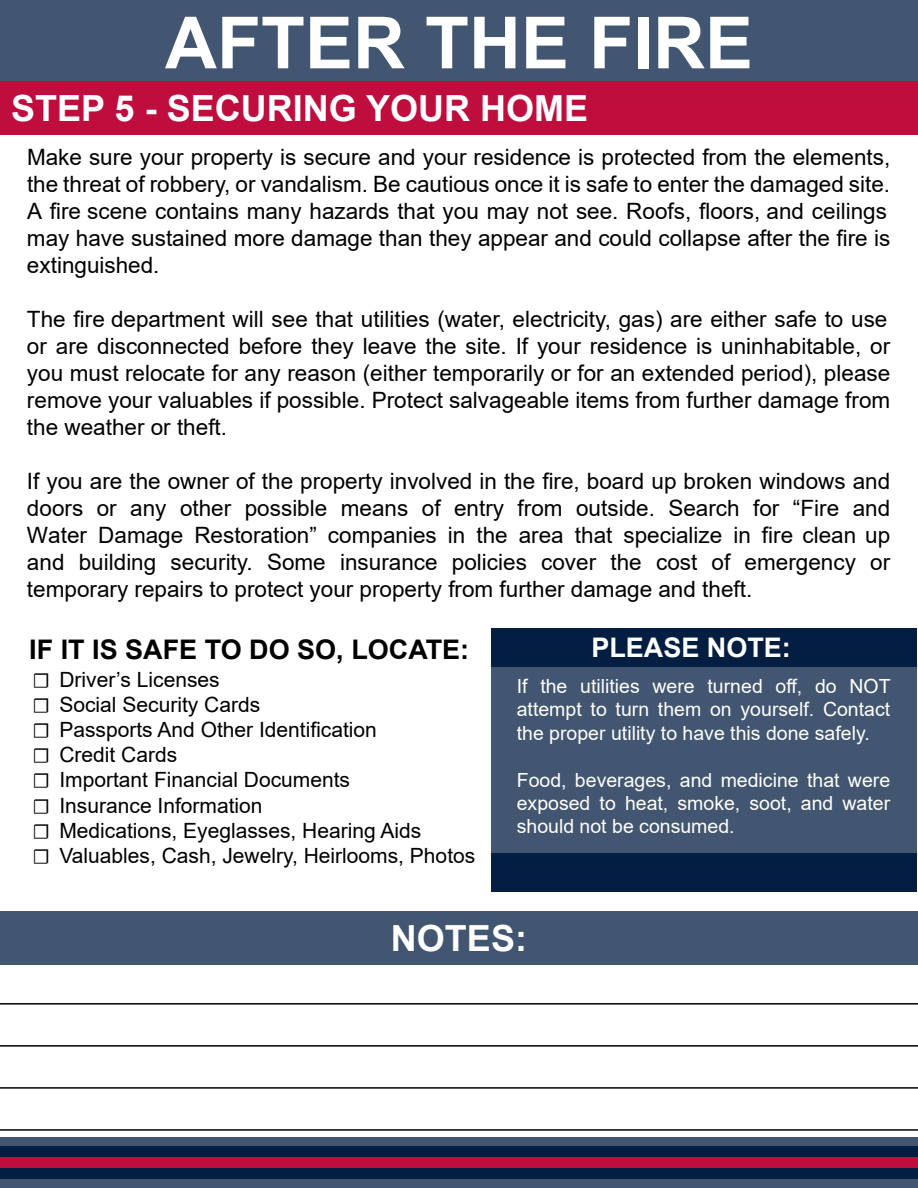
<style>
.page{position:relative;width:918px;height:1188px;background:#fff}
.page>*{position:absolute;margin:0;border:0;box-sizing:border-box;transform-origin:0 0}
.t1{font:700 72px "Arial";color:#fff}
.t2{font:700 36px "Arial";color:#fff}
.t3{font:700 27px "Arial";color:#000}
.t4{font:700 27px "Arial";color:#fff}
.t5{font:22.5px/27px "Arial";color:#000}
.t6{font:21px/25.2px "Arial";color:#000}
.t7{font:19.5px/23.4px "Arial";color:#fffffb;text-align:justify}
.s1{font-family:"Minion Pro"}
</style>
<div class="page">
<div style="left:0;top:1137px;width:918px;height:51px;background:#425671"></div>
<div style="left:0;top:1147px;width:918px;height:32px;background:#041e42"></div>
<div style="left:0;top:1157px;width:918px;height:11px;background:#bf0d3e"></div>
<div style="left:0;top:0;width:918px;height:81px;background:#425671"></div>
<div style="left:0;top:81px;width:918px;height:54px;background:#bf0d3e"></div>
<div style="left:491px;top:658px;width:425px;height:234px;background:#425671"></div>
<div style="left:491px;top:628px;width:425px;height:40px;background:#041e42"></div>
<div style="left:491px;top:853px;width:426px;height:39px;background:#041e42"></div>
<div style="left:0;top:911px;width:918px;height:54px;background:#425671"></div>
<hr style="left:0;top:1003px;width:918px;height:2px;background:#000">
<hr style="left:0;top:1045px;width:918px;height:2px;background:#000">
<hr style="left:0;top:1087px;width:918px;height:2px;background:#000">
<hr style="left:0;top:1129px;width:918px;height:2px;background:#000">
<h1 class="t1" style="left:165px;top:-8px;width:590px">AFTER THE FIRE</h1>
<h2 class="t2" style="left:11px;top:83px;width:578px">STEP 5 - SECURING YOUR HOME</h2>
<p class="t5" style="left:27px;top:143px;width:865px">Make sure your property is secure and your residence is protected from the elements, the threat of robbery, or vandalism. Be cautious once it is safe to enter the damaged site.<br>A fire scene contains many hazards that you may not see. Roofs, floors, and ceilings may have sustained more damage than they appear and could collapse after the fire is extinguished.</p>
<p class="t5" style="left:27px;top:305px;width:865px">The fire department will see that utilities (water, electricity, gas) are either safe to use or are disconnected before they leave the site. If your residence is uninhabitable, or you must relocate for any reason (either temporarily or for an extended period), please remove your valuables if possible. Protect salvageable items from further damage from the weather or theft.</p>
<p class="t5" style="left:27px;top:467px;width:865px;text-align:justify">If you are the owner of the property involved in the fire, board up broken windows and doors or any other possible means of entry from outside. Search for “Fire and Water Damage Restoration” companies in the area that specialize in fire clean up and building security. Some insurance policies cover the cost of emergency or temporary repairs to protect your property from further damage and theft.</p>
<p class="t3" style="left:29px;top:630px;width:442px">IF IT IS SAFE TO DO SO, LOCATE:</p>
<p class="t6" style="left:32px;top:666px;width:444px"><span class="s1">☐</span> Driver’s Licenses<br><span class="s1">☐</span> Social Security Cards<br><span class="s1">☐</span> Passports And Other Identification<br><span class="s1">☐</span> Credit Cards<br><span class="s1">☐</span> Important Financial Documents<br><span class="s1">☐</span> Insurance Information<br><span class="s1">☐</span> Medications, Eyeglasses, Hearing Aids<br><span class="s1">☐</span> Valuables, Cash, Jewelry, Heirlooms, Photos</p>
<p class="t4" style="left:591px;top:629px;width:201px">PLEASE NOTE:</p>
<p class="t7" style="left:517px;top:674px;width:375px">If the utilities were turned off, do NOT attempt to turn them on yourself. Contact the proper utility to have this done safely.</p>
<p class="t7" style="left:517px;top:768px;width:375px">Food, beverages, and medicine that were exposed to heat, smoke, soot, and water should not be consumed.</p>
<h2 class="t2" style="left:391px;top:913px;width:138px">NOTES:</h2>
</div>
